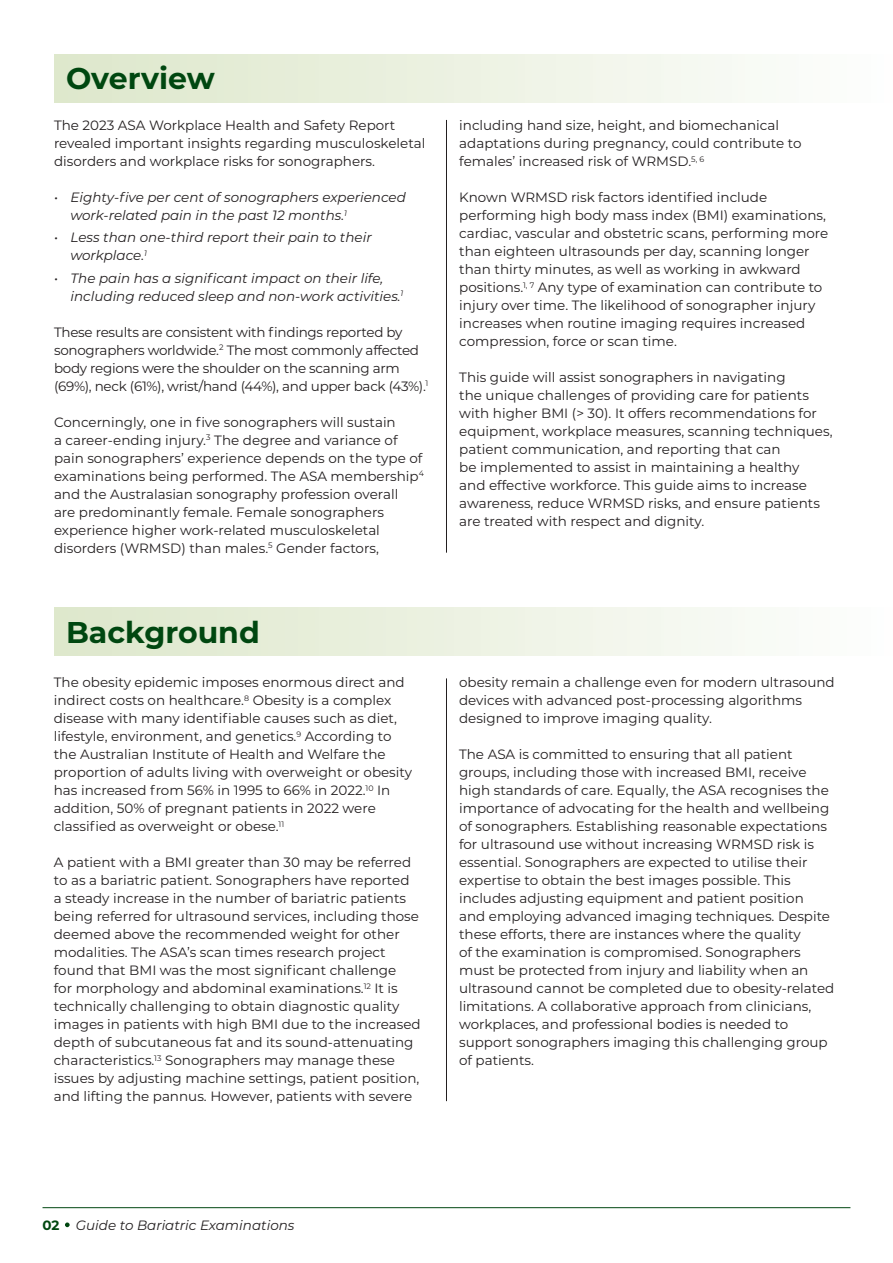
<style>
.page{position:relative;width:893px;height:1263px;background:#fff}
.page>*{position:absolute;margin:0;border:0;box-sizing:border-box;transform-origin:0 0}
.t1{font:700 30px "Montserrat";color:#004710}
.t2{font:13.5px/18px "Montserrat";color:#231f20}
.t3{font:italic 13.5px/18px "Montserrat";color:#231f20}
.t4{font:13.5px/18px "Montserrat";letter-spacing:-.02em;color:#231f20}
.t5{font:700 13.5px "Montserrat";color:#004710}
</style>
<div class="page">
<hr style="left:43px;top:1207px;width:807px;height:1px;background:#004710">
<svg style="left:65px;top:1222px;width:5px;height:5px"></svg>
<div style="left:54px;top:54px;width:839px;height:48px;background:linear-gradient(to right,#dde7cb,#fdfefd)"></div>
<div style="left:54px;top:607px;width:839px;height:48px;background:linear-gradient(to right,#dde7cb,#fdfefd)"></div>
<hr style="left:446px;top:120px;width:1px;height:433px;background:#231f20">
<hr style="left:446px;top:678px;width:1px;height:423px;background:#231f20">
<p class="t1" style="left:66px;top:56px;width:150px">Overview</p>
<p class="t2" style="left:54px;top:116px;width:373px">The 2023 ASA Workplace Health and Safety Report revealed important insights regarding musculoskeletal disorders and workplace risks for sonographers.</p>
<p class="t3" style="left:70px;top:188px;width:337px;text-indent:-16px">• Eighty-five per cent of sonographers experienced work-related pain in the past 12 months.<sup>1</sup></p>
<p class="t3" style="left:70px;top:228px;width:303px;text-indent:-16px">• Less than one-third report their pain to their workplace.<sup>1</sup></p>
<p class="t3" style="left:70px;top:268px;width:334px;text-indent:-16px">• The pain has a significant impact on their life, including reduced sleep and non-work activities.<sup>1</sup></p>
<p class="t4" style="left:54px;top:322px;width:376px">These results are consistent with findings reported by sonographers worldwide.<sup>2</sup> The most commonly affected body regions were the shoulder on the scanning arm (69%), neck (61%), wrist/hand (44%), and upper back (43%).<sup>1</sup></p>
<p class="t2" style="left:54px;top:412px;width:371px">Concerningly, one in five sonographers will sustain<br>a career-ending injury.<sup>3</sup> The degree and variance of pain sonographers’ experience depends on the type of examinations being performed. The ASA membership<sup>4 </sup>and the Australasian sonography profession overall<br>are predominantly female. Female sonographers experience higher work-related musculoskeletal disorders (WRMSD) than males.<sup>5</sup> Gender factors,</p>
<p class="t1" style="left:66px;top:610px;width:195px">Background</p>
<p class="t2" style="left:54px;top:673px;width:360px">The obesity epidemic imposes enormous direct and indirect costs on healthcare.<sup>8</sup> Obesity is a complex disease with many identifiable causes such as diet, lifestyle, environment, and genetics.<sup>9</sup> According to the Australian Institute of Health and Welfare the proportion of adults living with overweight or obesity has increased from 56% in 1995 to 66% in 2022.<sup>10</sup> In addition, 50% of pregnant patients in 2022 were classified as overweight or obese.<sup>11</sup></p>
<p class="t2" style="left:54px;top:853px;width:368px">A patient with a BMI greater than 30 may be referred to as a bariatric patient. Sonographers have reported a steady increase in the number of bariatric patients being referred for ultrasound services, including those deemed above the recommended weight for other modalities. The ASA’s scan times research project found that BMI was the most significant challenge<br>for morphology and abdominal examinations.<sup>12</sup> It is technically challenging to obtain diagnostic quality images in patients with high BMI due to the increased depth of subcutaneous fat and its sound-attenuating characteristics.<sup>13</sup> Sonographers may manage these issues by adjusting machine settings, patient position, and lifting the pannus. However, patients with severe</p>
<p class="t2" style="left:459px;top:116px;width:344px">including hand size, height, and biomechanical adaptations during pregnancy, could contribute to females’ increased risk of WRMSD.<sup>5,</sup> <sup>6</sup></p>
<p class="t2" style="left:459px;top:188px;width:371px">Known WRMSD risk factors identified include performing high body mass index (BMI) examinations, cardiac, vascular and obstetric scans, performing more than eighteen ultrasounds per day, scanning longer than thirty minutes, as well as working in awkward positions.<sup>1,</sup> <sup>7</sup> Any type of examination can contribute to injury over time. The likelihood of sonographer injury increases when routine imaging requires increased compression, force or scan time.</p>
<p class="t2" style="left:459px;top:368px;width:375px">This guide will assist sonographers in navigating<br>the unique challenges of providing care for patients with higher BMI (&gt; 30). It offers recommendations for equipment, workplace measures, scanning techniques, patient communication, and reporting that can<br>be implemented to assist in maintaining a healthy<br>and effective workforce. This guide aims to increase awareness, reduce WRMSD risks, and ensure patients are treated with respect and dignity.</p>
<p class="t2" style="left:459px;top:673px;width:377px">obesity remain a challenge even for modern ultrasound devices with advanced post-processing algorithms designed to improve imaging quality.</p>
<p class="t2" style="left:459px;top:745px;width:377px">The ASA is committed to ensuring that all patient groups, including those with increased BMI, receive high standards of care. Equally, the ASA recognises the importance of advocating for the health and wellbeing of sonographers. Establishing reasonable expectations for ultrasound use without increasing WRMSD risk is essential. Sonographers are expected to utilise their expertise to obtain the best images possible. This includes adjusting equipment and patient position<br>and employing advanced imaging techniques. Despite these efforts, there are instances where the quality<br>of the examination is compromised. Sonographers must be protected from injury and liability when an ultrasound cannot be completed due to obesity-related limitations. A collaborative approach from clinicians, workplaces, and professional bodies is needed to support sonographers imaging this challenging group of patients.</p>
<p class="t5" style="left:43px;top:1215px;width:19px">02</p>
<p class="t3" style="left:76px;top:1215px;width:220px">Guide to Bariatric Examinations</p>
</div>
